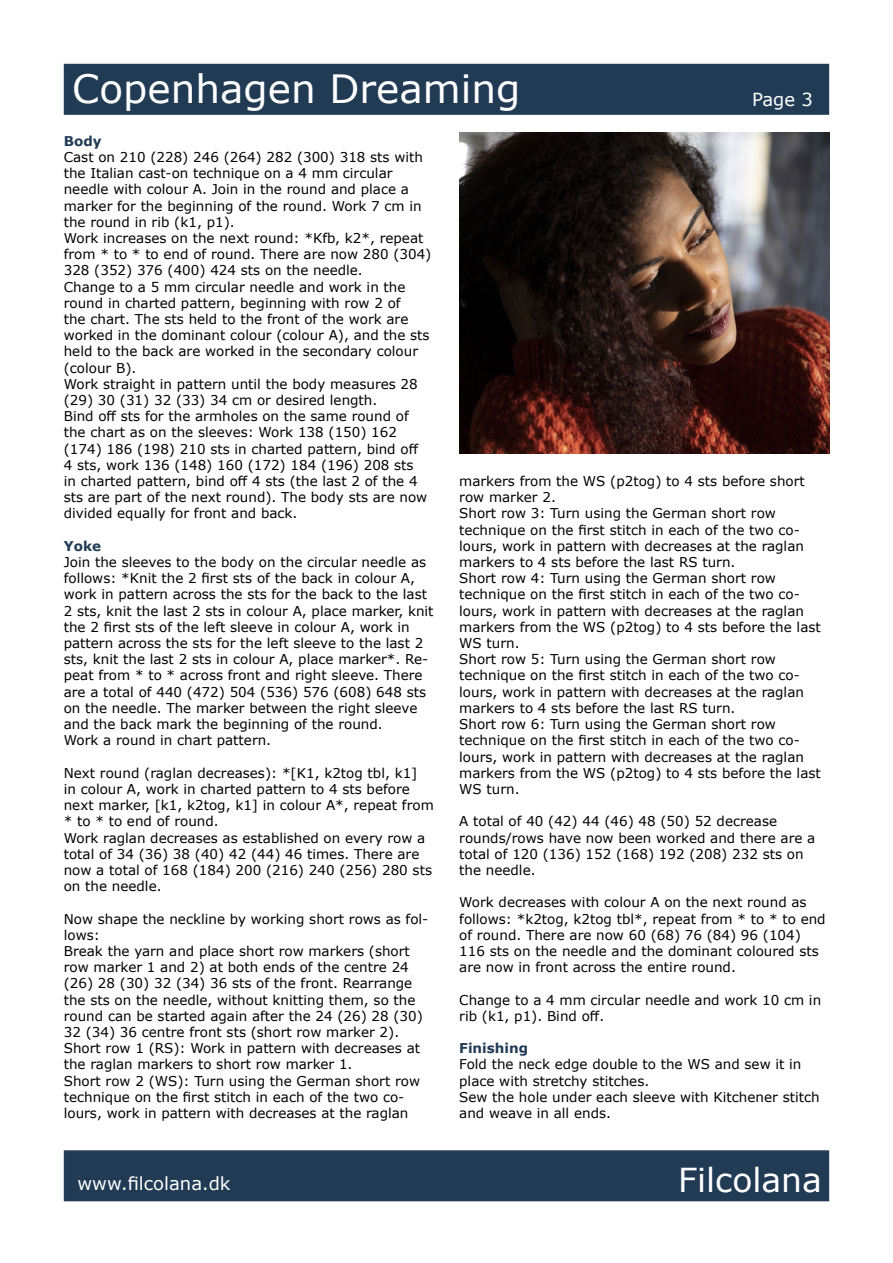
<style>
.page{position:relative;width:893px;height:1263px;background:#fff}
.page>*{position:absolute;margin:0;border:0;box-sizing:border-box;transform-origin:0 0}
.t1{font:39px "Verdana";color:#fff}
.t2{font:33px "Verdana";color:#fff}
.t3{font:18px "Verdana";color:#fff}
.t4{font:13.5px/16.2px "Verdana";color:#000}
.t5{font:700 13.5px "Verdana";color:#223b54}
</style>
<div class="page">
<div style="left:64px;top:64px;width:765px;height:51px;background:#223b54;border:2px solid #243c54"></div>
<div style="left:64px;top:1150px;width:765px;height:51px;background:#223b54;border:2px solid #243c54"></div>
<img style="left:459px;top:133px;width:370px;height:321px">
<h1 class="t1" style="left:72px;top:62px;width:450px">Copenhagen Dreaming</h1>
<h3 class="t3" style="left:752px;top:87px;width:62px">Page 3</h3>
<p class="t5" style="left:64px;top:131px;width:39px">Body</p>
<p class="t4" style="left:64px;top:149px;width:369px">Cast on 210 (228) 246 (264) 282 (300) 318 sts with the Italian cast-on technique on a 4 mm circular needle with colour A. Join in the round and place a marker for the beginning of the round. Work 7 cm in the round in rib (k1, p1).<br>Work increases on the next round: *Kfb, k2*, repeat from * to * to end of round. There are now 280 (304)<br>328 (352) 376 (400) 424 sts on the needle.<br>Change to a 5 mm circular needle and work in the round in charted pattern, beginning with row 2 of<br>the chart. The sts held to the front of the work are worked in the dominant colour (colour A), and the sts held to the back are worked in the secondary colour (colour B).<br>Work straight in pattern until the body measures 28 (29) 30 (31) 32 (33) 34 cm or desired length.<br>Bind off sts for the armholes on the same round of the chart as on the sleeves: Work 138 (150) 162 (174) 186 (198) 210 sts in charted pattern, bind off<br>4 sts, work 136 (148) 160 (172) 184 (196) 208 sts<br>in charted pattern, bind off 4 sts (the last 2 of the 4 sts are part of the next round). The body sts are now divided equally for front and back.</p>
<p class="t5" style="left:64px;top:536px;width:39px">Yoke</p>
<p class="t4" style="left:64px;top:554px;width:371px">Join the sleeves to the body on the circular needle as follows: *Knit the 2 first sts of the back in colour A, work in pattern across the sts for the back to the last 2 sts, knit the last 2 sts in colour A, place marker, knit the 2 first sts of the left sleeve in colour A, work in pattern across the sts for the left sleeve to the last 2 sts, knit the last 2 sts in colour A, place marker*. Re&shy;peat from * to * across front and right sleeve. There are a total of 440 (472) 504 (536) 576 (608) 648 sts on the needle. The marker between the right sleeve and the back mark the beginning of the round.<br>Work a round in chart pattern.</p>
<p class="t4" style="left:64px;top:764px;width:372px">Next round (raglan decreases): *[K1, k2tog tbl, k1]<br>in colour A, work in charted pattern to 4 sts before next marker, [k1, k2tog, k1] in colour A*, repeat from * to * to end of round.<br>Work raglan decreases as established on every row a total of 34 (36) 38 (40) 42 (44) 46 times. There are now a total of 168 (184) 200 (216) 240 (256) 280 sts on the needle.</p>
<p class="t4" style="left:64px;top:910px;width:366px">Now shape the neckline by working short rows as fol&shy;lows:<br>Break the yarn and place short row markers (short row marker 1 and 2) at both ends of the centre 24 (26) 28 (30) 32 (34) 36 sts of the front. Rearrange the sts on the needle, without knitting them, so the round can be started again after the 24 (26) 28 (30)<br>32 (34) 36 centre front sts (short row marker 2).<br>Short row 1 (RS): Work in pattern with decreases at the raglan markers to short row marker 1.<br>Short row 2 (WS): Turn using the German short row technique on the first stitch in each of the two co&shy;lours, work in pattern with decreases at the raglan</p>
<p class="t4" style="left:459px;top:473px;width:363px">markers from the WS (p2tog) to 4 sts before short row marker 2.<br>Short row 3: Turn using the German short row technique on the first stitch in each of the two co&shy;lours, work in pattern with decreases at the raglan markers to 4 sts before the last RS turn.<br>Short row 4: Turn using the German short row technique on the first stitch in each of the two co&shy;lours, work in pattern with decreases at the raglan markers from the WS (p2tog) to 4 sts before the last WS turn.<br>Short row 5: Turn using the German short row technique on the first stitch in each of the two co&shy;lours, work in pattern with decreases at the raglan markers to 4 sts before the last RS turn.<br>Short row 6: Turn using the German short row technique on the first stitch in each of the two co&shy;lours, work in pattern with decreases at the raglan markers from the WS (p2tog) to 4 sts before the last WS turn.</p>
<p class="t4" style="left:459px;top:813px;width:358px">A total of 40 (42) 44 (46) 48 (50) 52 decrease rounds/rows have now been worked and there are a total of 120 (136) 152 (168) 192 (208) 232 sts on the needle.</p>
<p class="t4" style="left:459px;top:894px;width:368px">Work decreases with colour A on the next round as follows: *k2tog, k2tog tbl*, repeat from * to * to end of round. There are now 60 (68) 76 (84) 96 (104)<br>116 sts on the needle and the dominant coloured sts are now in front across the entire round.</p>
<p class="t4" style="left:459px;top:991px;width:363px">Change to a 4 mm circular needle and work 10 cm in rib (k1, p1). Bind off.</p>
<p class="t5" style="left:459px;top:1039px;width:70px">Finishing</p>
<p class="t4" style="left:459px;top:1056px;width:362px">Fold the neck edge double to the WS and sew it in place with stretchy stitches.<br>Sew the hole under each sleeve with Kitchener stitch and weave in all ends.</p>
<h3 class="t3" style="left:78px;top:1171px;width:154px">www.filcolana.dk</h3>
<h2 class="t2" style="left:678px;top:1157px;width:145px">Filcolana</h2>
</div>
